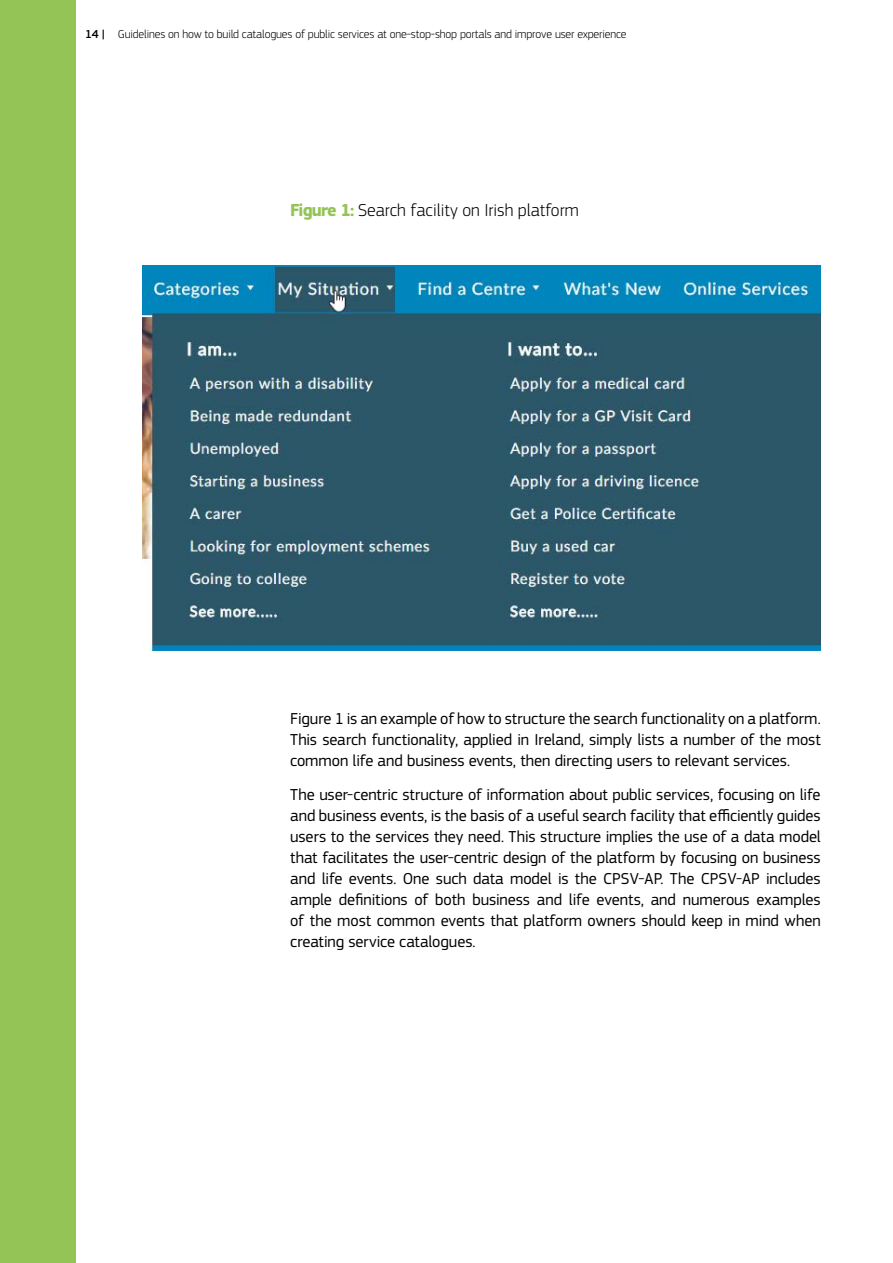
<style>
.page{position:relative;width:893px;height:1263px;background:#fff}
.page>*{position:absolute;margin:0;border:0;box-sizing:border-box;transform-origin:0 0}
.titolo_grafici{font:300 18px "EC Square Sans Pro";color:#000}
.Corpo{font:16.5px/21px "EC Square Sans Pro";letter-spacing:-.005em;color:#000;text-align:justify}
.t1{font:300 12px "EC Square Sans Pro";letter-spacing:-.01em;color:#000}
.s1{font-weight:500}
.s2{font-weight:700;color:#94c356}
</style>
<div class="page">
<div style="left:0;top:0;width:75px;height:1263px;background:#94c356"></div>
<img style="left:143px;top:265px;width:678px;height:385px">
<p class="t1" style="left:85px;top:27px;width:543px"><span class="s1">14 |</span> Guidelines on how to build catalogues of public services at one-stop-shop portals and improve user experience</p>
<p class="titolo_grafici" style="left:290px;top:200px;width:290px"><span class="s2">Figure 1:</span> Search facility on Irish platform</p>
<p class="Corpo" style="left:290px;top:708px;width:532px">Figure 1 is an example of how to structure the search functionality on a platform.<br>This search functionality, applied in Ireland, simply lists a number of the most common life and business events, then directing users to relevant services.</p>
<p class="Corpo" style="left:290px;top:784px;width:532px">The user-centric structure of information about public services, focusing on life and business events, is the basis of a useful search facility that efficiently guides users to the services they need. This structure implies the use of a data model that facilitates the user-centric design of the platform by focusing on business and life events. One such data model is the CPSV-AP. The CPSV-AP includes ample definitions of both business and life events, and numerous examples of the most common events that platform owners should keep in mind when creating service catalogues.</p>
</div>
